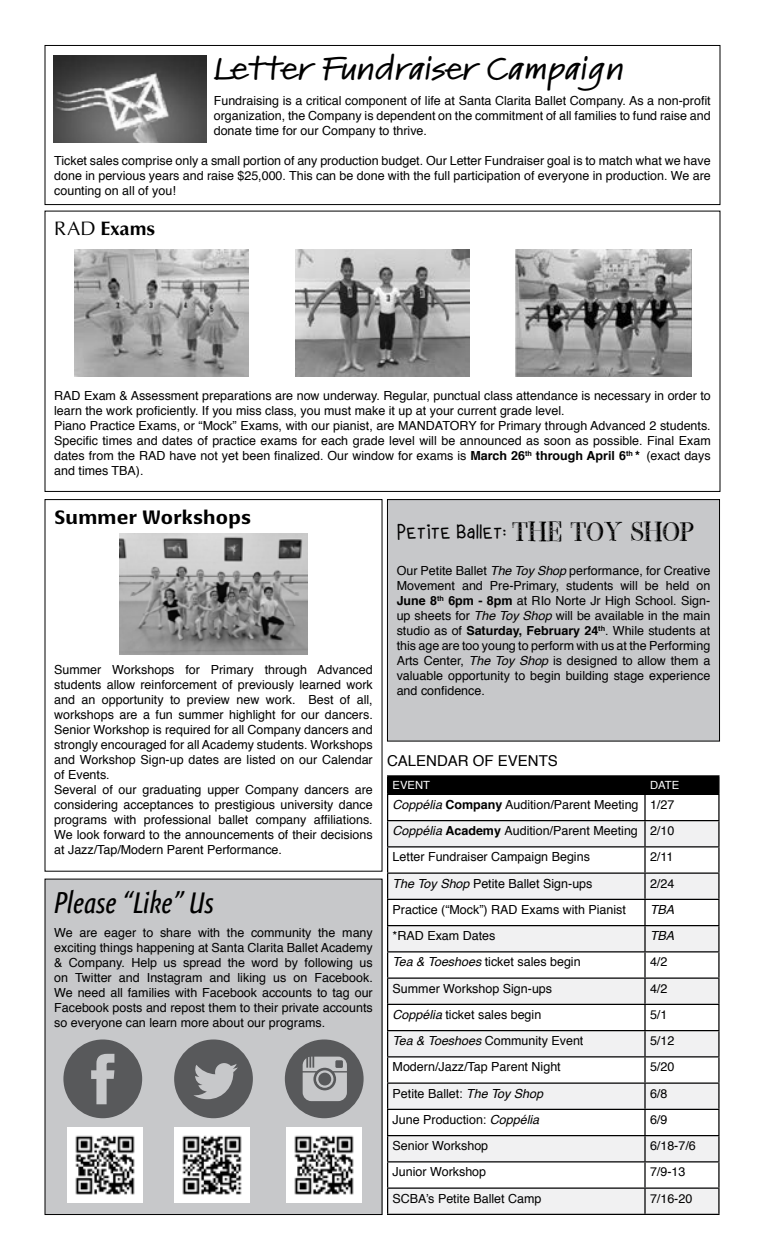
<style>
.page{position:relative;width:765px;height:1260px;background:#fff}
.page>*{position:absolute;margin:0;border:0;box-sizing:border-box;transform-origin:0 0}
.t1{font:600 expanded 30px "Kremlin Pro";color:#000}
.t2{font:italic condensed 30px "Expo Sans Pro";color:#000}
.t3{font:700 20px "Basel Neue";color:#000}
.t4{font:700 20px "Classico URW";color:#000}
.t5{font:18.75px "Love";color:#000}
.t6{font:15px "Helvetica";color:#000}
.t7{font:12.5px/15px "Helvetica";color:#000;text-align:justify}
.t8{font:italic 12.5px "Helvetica";color:#000}
.t9{font:11.25px "Helvetica";color:#fff}
.s1{font-weight:400}
.s2{font-weight:700}
.s3{font-family:"BB Petie Boy";font-weight:800;font-size:30px}
.s4{font-style:italic}
</style>
<div class="page">
<div style="left:45px;top:45px;width:675px;height:160px;border:1px solid #000"></div>
<div style="left:45px;top:879px;width:337px;height:336px;background:#c7c8ca"></div>
<div style="left:387px;top:500px;width:333px;height:241px;background:#c7c8ca"></div>
<div style="left:387px;top:499px;width:333px;height:243px;border:1px solid #000"></div>
<hr style="left:387px;top:775px;width:258px;height:2px;background:#000">
<hr style="left:645px;top:775px;width:75px;height:2px;background:#000">
<svg style="left:387px;top:776px;width:333px;height:438px"></svg>
<hr style="left:645px;top:1188px;width:75px;height:1px;background:#000">
<hr style="left:644px;top:1189px;width:2px;height:25px;background:#000">
<hr style="left:718px;top:1189px;width:2px;height:25px;background:#000">
<hr style="left:387px;top:1214px;width:258px;height:1px;background:#000">
<hr style="left:645px;top:1214px;width:75px;height:1px;background:#000">
<img style="left:54px;top:55px;width:152px;height:87px">
<div style="left:45px;top:211px;width:675px;height:281px;border:1px solid #000"></div>
<img style="left:296px;top:249px;width:174px;height:128px">
<img style="left:516px;top:249px;width:176px;height:128px">
<img style="left:74px;top:249px;width:174px;height:128px">
<svg style="left:63px;top:1040px;width:79px;height:78px"></svg>
<img style="left:67px;top:1128px;width:75px;height:75px">
<svg style="left:174px;top:1040px;width:79px;height:78px"></svg>
<img style="left:174px;top:1128px;width:75px;height:75px">
<svg style="left:285px;top:1040px;width:79px;height:78px"></svg>
<img style="left:287px;top:1128px;width:75px;height:75px">
<img style="left:120px;top:534px;width:187px;height:121px">
<h1 class="t1" style="left:214px;top:47px;width:412px">Letter Fundraiser Campaign</h1>
<p class="t7" style="left:214px;top:94px;width:499px">Fundraising is a critical component of life at Santa Clarita Ballet Company. As a non-profit organization, the Company is dependent on the commitment of all families to fund raise and donate time for our Company to thrive.</p>
<p class="t7" style="left:54px;top:154px;width:658px">Ticket sales comprise only a small portion of any production budget. Our Letter Fundraiser goal is to match what we have done in pervious years and raise $25,000. This can be done with the full participation of everyone in production. We are counting on all of you!</p>
<h2 class="t4" style="left:54px;top:214px;width:102px"><span class="s1">RAD</span> Exams</h2>
<p class="t7" style="left:54px;top:389px;width:658px;text-align:left">RAD Exam &amp; Assessment preparations are now underway. Regular, punctual class attendance is necessary in order to learn the work proficiently. If you miss class, you must make it up at your current grade level.<br>Piano Practice Exams, or “Mock” Exams, with our pianist, are MANDATORY for Primary through Advanced 2 students.<br>Specific times and dates of practice exams for each grade level will be announced as soon as possible. Final Exam dates from the RAD have not yet been finalized. Our window for exams is <span class="s2">March 26</span><sup>th</sup> <span class="s2">through April 6</span><sup>th</sup> <span class="s2">*</span> (exact days and times TBA).</p>
<h2 class="t3" style="left:54px;top:505px;width:199px">Summer Workshops</h2>
<p class="t7" style="left:54px;top:662px;width:320px;text-align:left">Summer Workshops for Primary through Advanced students allow reinforcement of previously learned work and an opportunity to preview new work. Best of all, workshops are a fun summer highlight for our dancers.<br>Senior Workshop is required for all Company dancers and strongly encouraged for all Academy students. Workshops and Workshop Sign-up dates are listed on our Calendar of Events.<br>Several of our graduating upper Company dancers are considering acceptances to prestigious university dance programs with professional ballet company affiliations.<br>We look forward to the announcements of their decisions at Jazz/Tap/Modern Parent Performance.</p>
<h1 class="t2" style="left:54px;top:885px;width:162px">Please “Like” Us</h1>
<p class="t7" style="left:54px;top:925px;width:320px">We are eager to share with the community the many exciting things happening at Santa Clarita Ballet Academy &amp; Company. Help us spread the word by following us on Twitter and Instagram and liking us on Facebook.<br>We need all families with Facebook accounts to tag our Facebook posts and repost them to their private accounts so everyone can learn more about our programs.</p>
<h3 class="t5" style="left:397px;top:523px;width:299px">Petite Ballet: <span class="s3">THE TOY SHOP</span></h3>
<p class="t7" style="left:397px;top:564px;width:315px">Our Petite Ballet <span class="s4">The Toy Shop</span> performance, for Creative Movement and Pre-Primary, students will be held on <span class="s2">June 8</span><sup>th</sup> <span class="s2">6pm - 8pm</span> at RIo Norte Jr High School. Sign&shy;up sheets for <span class="s4">The Toy Shop</span> will be available in the main studio as of <span class="s2">Saturday, February 24</span><sup>th</sup>. While students at this age are too young to perform with us at the Performing Arts Center, <span class="s4">The Toy Shop</span> is designed to allow them a valuable opportunity to begin building stage experience and confidence.</p>
<p class="t6" style="left:387px;top:749px;width:172px">CALENDAR OF EVENTS</p>
<p class="t9" style="left:393px;top:777px;width:39px">EVENT</p>
<p class="t9" style="left:650px;top:777px;width:31px">DATE</p>
<p class="t7" style="left:393px;top:792px;width:283px;line-height:26.2px"><span class="s4">Coppélia</span> <span class="s2">Company</span> Audition/Parent Meeting 1/27<br><span class="s4">Coppélia</span> <span class="s2">Academy</span> Audition/Parent Meeting 2/10<br>Letter Fundraiser Campaign Begins</p>
<p class="t7" style="left:650px;top:850px;width:25px">2/11</p>
<p class="t7" style="left:393px;top:876px;width:201px"><span class="s4">The Toy Shop</span> Petite Ballet Sign-ups</p>
<p class="t7" style="left:650px;top:876px;width:26px">2/24</p>
<p class="t7" style="left:393px;top:902px;width:235px">Practice (“Mock”) RAD Exams with Pianist</p>
<p class="t8" style="left:650px;top:900px;width:26px">TBA</p>
<p class="t7" style="left:393px;top:928px;width:104px">*RAD Exam Dates</p>
<p class="t8" style="left:650px;top:926px;width:26px">TBA</p>
<p class="t7" style="left:393px;top:955px;width:190px"><span class="s4">Tea &amp; Toeshoes</span> ticket sales begin</p>
<p class="t7" style="left:650px;top:955px;width:19px">4/2</p>
<p class="t7" style="left:393px;top:981px;width:161px">Summer Workshop Sign-ups</p>
<p class="t7" style="left:650px;top:981px;width:19px">4/2</p>
<p class="t7" style="left:393px;top:1007px;width:150px"><span class="s4">Coppélia</span> ticket sales begin</p>
<p class="t7" style="left:650px;top:1007px;width:19px">5/1</p>
<p class="t7" style="left:393px;top:1033px;width:192px"><span class="s4">Tea &amp; Toeshoes</span> Community Event</p>
<p class="t7" style="left:650px;top:1033px;width:26px">5/12</p>
<p class="t7" style="left:393px;top:1060px;width:170px">Modern/Jazz/Tap Parent Night</p>
<p class="t7" style="left:650px;top:1060px;width:26px">5/20</p>
<p class="t7" style="left:393px;top:1086px;width:152px">Petite Ballet: <span class="s4">The Toy Shop</span></p>
<p class="t7" style="left:650px;top:1086px;width:19px">6/8</p>
<p class="t7" style="left:393px;top:1112px;width:148px">June Production: <span class="s4">Coppélia</span></p>
<p class="t7" style="left:650px;top:1112px;width:19px">6/9</p>
<p class="t7" style="left:393px;top:1138px;width:97px">Senior Workshop</p>
<p class="t7" style="left:650px;top:1138px;width:47px">6/18-7/6</p>
<p class="t7" style="left:393px;top:1165px;width:95px">Junior Workshop</p>
<p class="t7" style="left:650px;top:1165px;width:37px">7/9-13</p>
<p class="t7" style="left:393px;top:1191px;width:150px">SCBA’s Petite Ballet Camp</p>
<p class="t7" style="left:650px;top:1191px;width:44px">7/16-20</p>
</div>
